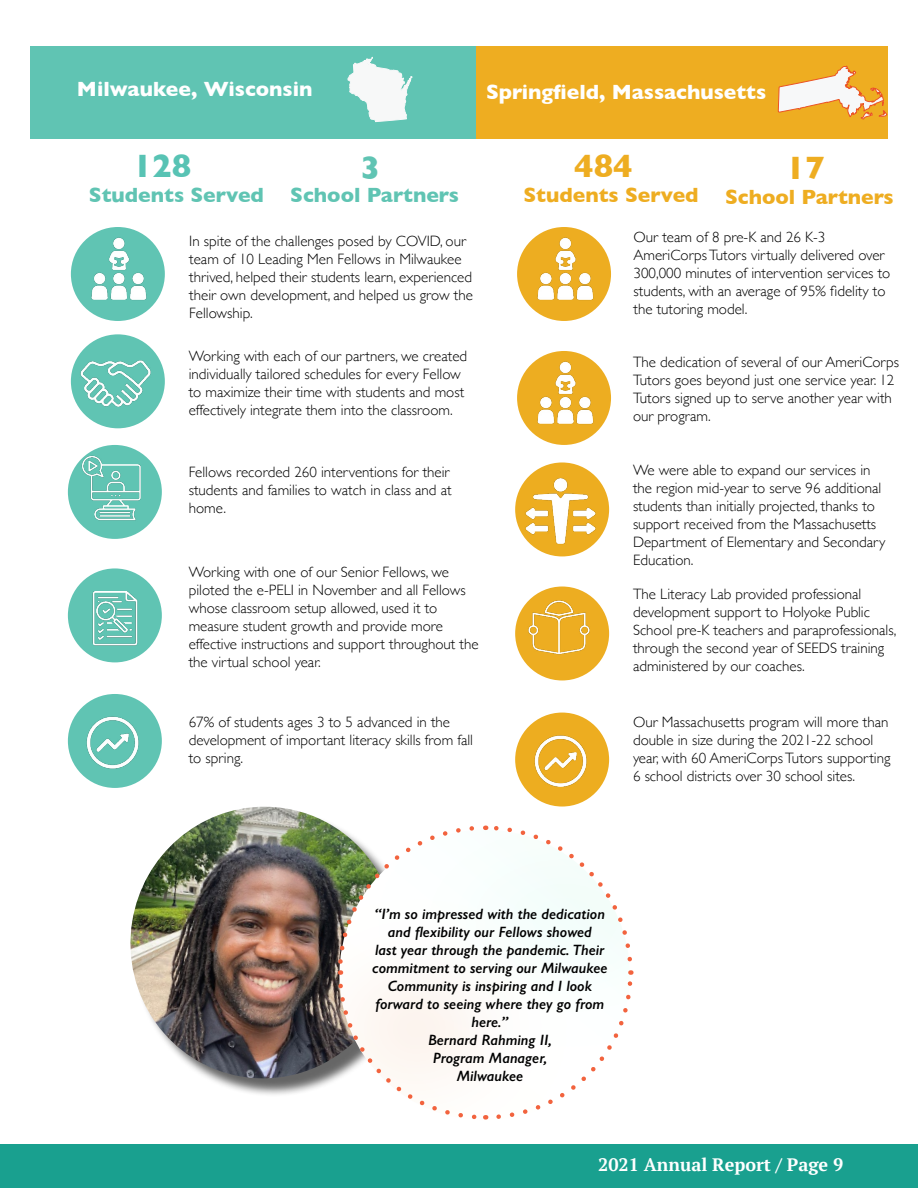
<style>
.page{position:relative;width:918px;height:1188px;background:#fff}
.page>*{position:absolute;margin:0;border:0;box-sizing:border-box;transform-origin:0 0}
.t1{font:700 33px "Gill Sans";color:#eead21}
.t2{font:700 33px "Gill Sans";color:#58c3b4}
.t3{font:700 33px "Gill Sans";color:#60c4b3}
.t4{font:700 21px "Gill Sans";color:#fff}
.t5{font:700 21px "Gill Sans";color:#60c4b3}
.t6{font:700 21px "Gill Sans";color:#eead21}
.t7{font:700 18px "PT Serif";color:#fff}
.t8{font:300 15px/18px "Gill Sans";color:#010101}
.t9{font:italic 600 15px/18px "Gill Sans";color:#010101;text-align:center}
</style>
<div class="page">
<div style="left:30px;top:46px;width:446px;height:93px;background:#60c4b3"></div>
<div style="left:476px;top:46px;width:412px;height:93px;background:#eead21"></div>
<div style="left:133px;top:809px;width:267px;height:288px;background:#000;opacity:.6"></div>
<img style="left:130px;top:807px;width:252px;height:277px">
<div style="left:0;top:1145px;width:918px;height:43px;background:#19a08f"></div>
<img style="left:339px;top:830px;width:291px;height:290px;border-radius:145px">
<svg style="left:778px;top:65px;width:109px;height:55px"></svg>
<svg style="left:494px;top:970px;width:140px;height:150px"></svg>
<svg style="left:485px;top:825px;width:147px;height:139px"></svg>
<svg style="left:335px;top:824px;width:142px;height:151px"></svg>
<svg style="left:336px;top:981px;width:150px;height:139px"></svg>
<div style="left:68px;top:568px;width:94px;height:94px;background:#60c4b3;border-radius:50%"></div>
<div style="left:71px;top:227px;width:94px;height:94px;background:#60c4b3;border-radius:50%"></div>
<img style="left:81px;top:236px;width:73px;height:64px">
<div style="left:517px;top:227px;width:94px;height:94px;background:#edad21;border-radius:50%"></div>
<img style="left:528px;top:236px;width:73px;height:64px">
<div style="left:517px;top:351px;width:94px;height:94px;background:#edad21;border-radius:50%"></div>
<img style="left:528px;top:360px;width:73px;height:64px">
<div style="left:68px;top:445px;width:94px;height:94px;background:#60c4b3;border-radius:50%"></div>
<img style="left:74px;top:456px;width:73px;height:65px">
<div style="left:71px;top:334px;width:94px;height:94px;background:#60c4b3;border-radius:50%"></div>
<img style="left:78px;top:346px;width:73px;height:71px">
<div style="left:515px;top:462px;width:94px;height:94px;background:#edad20;border-radius:50%"></div>
<img style="left:523px;top:476px;width:73px;height:70px">
<div style="left:515px;top:713px;width:94px;height:94px;background:#edad20;border-radius:50%"></div>
<img style="left:523px;top:724px;width:73px;height:76px">
<div style="left:515px;top:587px;width:94px;height:93px;background:#edad21;border-radius:50%"></div>
<img style="left:521px;top:597px;width:73px;height:64px">
<svg style="left:348px;top:57px;width:64px;height:66px"></svg>
<div style="left:68px;top:694px;width:94px;height:94px;background:#60c4b3;border-radius:50%"></div>
<img style="left:75px;top:705px;width:73px;height:76px">
<img style="left:92px;top:592px;width:46px;height:54px">
<h2 class="t4" style="left:77px;top:73px;width:237px">Milwaukee, Wisconsin</h2>
<h2 class="t4" style="left:486px;top:75px;width:282px">Springfield, Massachusetts</h2>
<h1 class="t2" style="left:133px;top:140px;width:60px">128</h1>
<h1 class="t3" style="left:361px;top:141px;width:21px">3</h1>
<h1 class="t1" style="left:574px;top:140px;width:60px">484</h1>
<h1 class="t1" style="left:786px;top:141px;width:41px">17</h1>
<h2 class="t5" style="left:290px;top:178px;width:170px">School Partners</h2>
<h2 class="t6" style="left:725px;top:180px;width:170px">School Partners</h2>
<h2 class="t5" style="left:89px;top:178px;width:177px">Students Served</h2>
<h2 class="t6" style="left:523px;top:178px;width:177px">Students Served</h2>
<p class="t8" style="left:189px;top:232px;width:285px">In spite of the challenges posed by COVID, our team of 10 Leading Men Fellows in Milwaukee thrived, helped their students learn, experienced their own development, and helped us grow the Fellowship.</p>
<p class="t8" style="left:634px;top:227px;width:258px">Our team of 8 pre-K and 26 K-3<br>AmeriCorps Tutors virtually delivered over 300,000 minutes of intervention services to students, with an average of 95% fidelity to the tutoring model.</p>
<p class="t8" style="left:189px;top:346px;width:280px">Working with each of our partners, we created individually tailored schedules for every Fellow to maximize their time with students and most effectively integrate them into the classroom.</p>
<p class="t8" style="left:633px;top:352px;width:267px">The dedication of several of our AmeriCorps Tutors goes beyond just one service year. 12<br>Tutors signed up to serve another year with our program.</p>
<p class="t8" style="left:189px;top:462px;width:264px">Fellows recorded 260 interventions for their students and families to watch in class and at home.</p>
<p class="t8" style="left:189px;top:562px;width:291px">Working with one of our Senior Fellows, we piloted the e-PELI in November and all Fellows whose classroom setup allowed, used it to measure student growth and provide more effective instructions and support throughout the the virtual school year.</p>
<p class="t8" style="left:189px;top:713px;width:286px">67% of students ages 3 to 5 advanced in the development of important literacy skills from fall to spring.</p>
<p class="t8" style="left:633px;top:461px;width:254px">We were able to expand our services in the region mid-year to serve 96 additional students than initially projected, thanks to support received from the Massachusetts Department of Elementary and Secondary Education.</p>
<p class="t8" style="left:633px;top:585px;width:265px">The Literacy Lab provided professional development support to Holyoke Public School pre-K teachers and paraprofessionals, through the second year of SEEDS training administered by our coaches.</p>
<p class="t8" style="left:633px;top:712px;width:259px">Our Massachusetts program will more than double in size during the 2021-22 school year, with 60 AmeriCorps Tutors supporting 6 school districts over 30 school sites.</p>
<p class="t9" style="left:372px;top:904px;width:237px">“I’m so impressed with the dedication and flexibility our Fellows showed<br>last year through the pandemic. Their commitment to serving our Milwaukee<br>Community is inspiring and I look forward to seeing where they go from here.”<br>Bernard Rahming II,<br>Program Manager,<br>Milwaukee</p>
<p class="t7" style="left:598px;top:1153px;width:247px">2021 Annual Report / Page 9</p>
</div>
